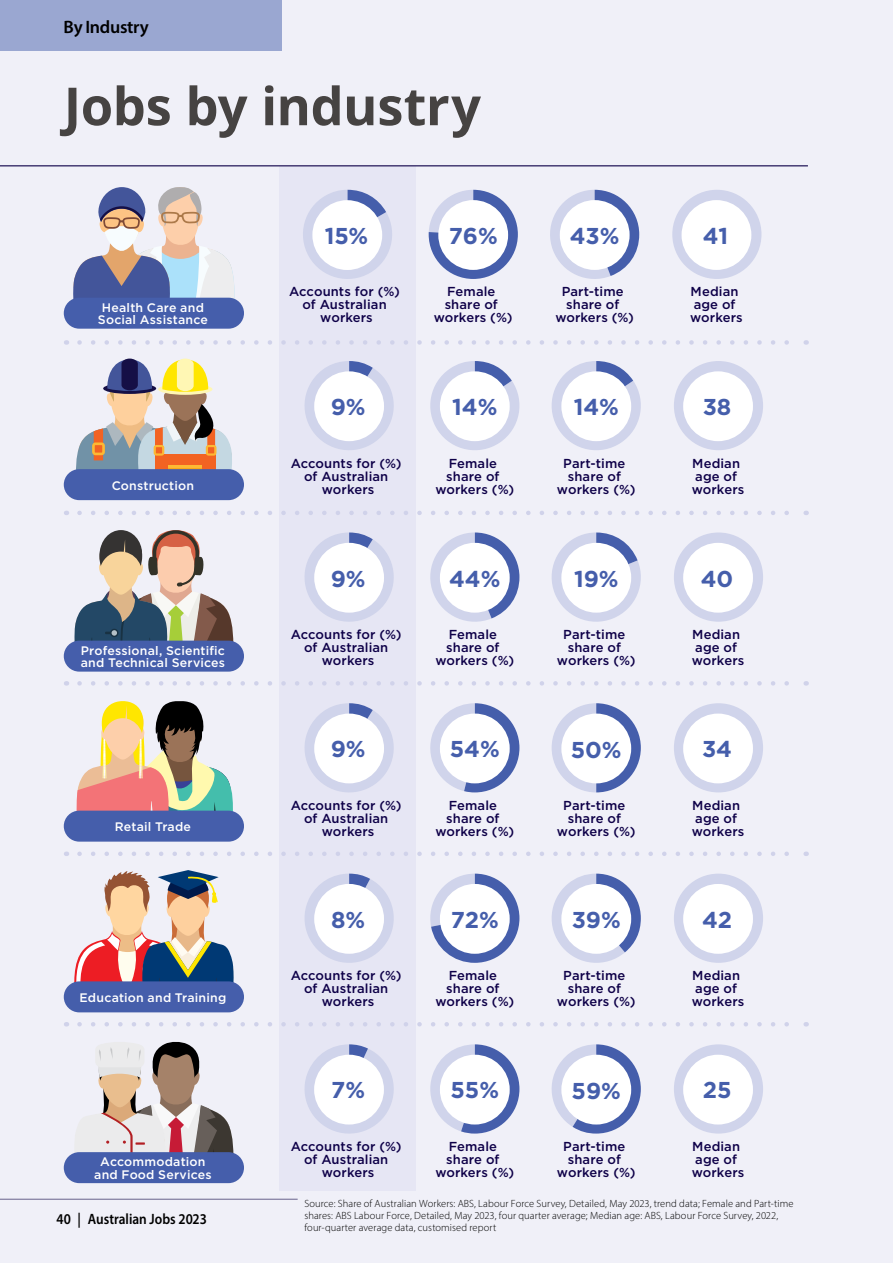
<style>
.page{position:relative;width:893px;height:1263px;background:#f0f0f8}
.page>*{position:absolute;margin:0;border:0;box-sizing:border-box;transform-origin:0 0}
.t1{font:700 52.5px "Open Sans";letter-spacing:-.01em;color:#464342}
.t2{font:700 22.95px "Gotham";color:#455eab}
.t3{font:600 18px "Myriad Pro";letter-spacing:-.015em;color:#000}
.t4{font:600 15px "Myriad Pro";color:#000;scale:.89 1}
.t5{font:500 13.05px/13px "Gotham";letter-spacing:.01em;color:#0e0048;text-align:center}
.Infographic_sub_header{font:500 12.3px/12.3px "Gotham";letter-spacing:.015em;color:#fff;text-align:center}
.Footnote{font:300 10.5px/12px "Myriad Pro";letter-spacing:.005em;color:#000}
</style>
<div class="page">
<hr style="left:0;top:1199px;width:298px;height:1px;background:#67628c">
<div style="left:0;top:0;width:281px;height:51px;background:#9aa7d1"></div>
<div style="left:280px;top:166px;width:136px;height:1025px;background:#e6e6f4"></div>
<svg style="left:73px;top:187px;width:162px;height:112px"></svg>
<div style="left:64px;top:298px;width:180px;height:31px;background:#455eab;border-radius:15px"></div>
<svg style="left:79px;top:340px;width:710px;height:5px"></svg>
<svg style="left:79px;top:511px;width:710px;height:4px"></svg>
<svg style="left:79px;top:681px;width:710px;height:5px"></svg>
<svg style="left:79px;top:851px;width:710px;height:5px"></svg>
<svg style="left:79px;top:1022px;width:710px;height:4px"></svg>
<svg style="left:303px;top:190px;width:89px;height:89px"></svg>
<div style="left:312px;top:200px;width:70px;height:70px;background:#fff;border-radius:50%"></div>
<svg style="left:429px;top:190px;width:38px;height:38px"></svg>
<svg style="left:429px;top:190px;width:89px;height:89px;background:#697dbb"></svg>
<div style="left:438px;top:200px;width:70px;height:70px;background:#fff;border-radius:50%"></div>
<svg style="left:550px;top:190px;width:89px;height:89px"></svg>
<div style="left:560px;top:200px;width:70px;height:70px;background:#fff;border-radius:50%"></div>
<div style="left:672px;top:190px;width:89px;height:89px;background:#d0d4eb;border-radius:45px"></div>
<div style="left:682px;top:200px;width:69px;height:70px;background:#fff;border-radius:50%"></div>
<svg style="left:75px;top:359px;width:159px;height:111px"></svg>
<div style="left:64px;top:469px;width:180px;height:31px;background:#455eab;border-radius:15px"></div>
<svg style="left:304px;top:361px;width:90px;height:89px"></svg>
<div style="left:314px;top:371px;width:70px;height:70px;background:#fff;border-radius:50%"></div>
<svg style="left:430px;top:361px;width:90px;height:89px"></svg>
<div style="left:440px;top:371px;width:70px;height:70px;background:#fff;border-radius:50%"></div>
<svg style="left:551px;top:361px;width:90px;height:89px"></svg>
<div style="left:561px;top:371px;width:70px;height:70px;background:#fff;border-radius:50%"></div>
<div style="left:674px;top:361px;width:89px;height:89px;background:#d0d4eb;border-radius:45px"></div>
<div style="left:683px;top:371px;width:70px;height:70px;background:#fff;border-radius:50%"></div>
<svg style="left:72px;top:530px;width:162px;height:113px"></svg>
<div style="left:64px;top:641px;width:180px;height:31px;background:#455eab;border-radius:15px"></div>
<svg style="left:304px;top:532px;width:90px;height:90px"></svg>
<div style="left:314px;top:543px;width:70px;height:70px;background:#fff;border-radius:50%"></div>
<svg style="left:430px;top:532px;width:89px;height:90px"></svg>
<div style="left:440px;top:543px;width:70px;height:70px;background:#fff;border-radius:50%"></div>
<svg style="left:551px;top:532px;width:90px;height:90px"></svg>
<div style="left:561px;top:543px;width:70px;height:70px;background:#fff;border-radius:50%"></div>
<div style="left:674px;top:532px;width:89px;height:90px;background:#d0d4eb;border-radius:45px"></div>
<div style="left:683px;top:543px;width:70px;height:70px;background:#fff;border-radius:50%"></div>
<svg style="left:76px;top:701px;width:158px;height:111px"></svg>
<div style="left:64px;top:811px;width:180px;height:31px;background:#455eab;border-radius:15px"></div>
<svg style="left:304px;top:703px;width:90px;height:90px"></svg>
<div style="left:314px;top:713px;width:70px;height:70px;background:#fff;border-radius:50%"></div>
<svg style="left:430px;top:703px;width:89px;height:89px"></svg>
<div style="left:440px;top:713px;width:70px;height:70px;background:#fff;border-radius:50%"></div>
<svg style="left:552px;top:703px;width:89px;height:89px"></svg>
<div style="left:561px;top:713px;width:70px;height:70px;background:#fff;border-radius:50%"></div>
<div style="left:674px;top:703px;width:89px;height:89px;background:#d0d4eb;border-radius:45px"></div>
<div style="left:683px;top:713px;width:70px;height:70px;background:#fff;border-radius:50%"></div>
<svg style="left:74px;top:870px;width:160px;height:112px"></svg>
<div style="left:64px;top:981px;width:180px;height:31px;background:#455eab;border-radius:15px"></div>
<svg style="left:305px;top:874px;width:89px;height:89px"></svg>
<div style="left:314px;top:884px;width:70px;height:70px;background:#fff;border-radius:50%"></div>
<svg style="left:430px;top:874px;width:89px;height:89px"></svg>
<div style="left:440px;top:884px;width:70px;height:70px;background:#fff;border-radius:50%"></div>
<svg style="left:551px;top:874px;width:90px;height:89px"></svg>
<div style="left:561px;top:884px;width:70px;height:70px;background:#fff;border-radius:50%"></div>
<div style="left:674px;top:874px;width:89px;height:89px;background:#d0d4eb;border-radius:45px"></div>
<div style="left:683px;top:884px;width:70px;height:70px;background:#fff;border-radius:50%"></div>
<svg style="left:74px;top:1041px;width:160px;height:112px"></svg>
<div style="left:64px;top:1152px;width:180px;height:31px;background:#455eab;border-radius:15px"></div>
<svg style="left:304px;top:1044px;width:90px;height:90px"></svg>
<div style="left:314px;top:1055px;width:70px;height:69px;background:#fff;border-radius:50%"></div>
<svg style="left:430px;top:1044px;width:89px;height:89px"></svg>
<div style="left:440px;top:1055px;width:70px;height:69px;background:#fff;border-radius:50%"></div>
<svg style="left:551px;top:1044px;width:90px;height:89px"></svg>
<div style="left:561px;top:1055px;width:70px;height:69px;background:#fff;border-radius:50%"></div>
<div style="left:674px;top:1044px;width:89px;height:89px;background:#d0d4eb;border-radius:45px"></div>
<div style="left:683px;top:1055px;width:70px;height:69px;background:#fff;border-radius:50%"></div>
<hr style="left:0;top:165px;width:808px;height:1px;background:#0e0048">
<h3 class="t3" style="left:64px;top:16px;width:87px">By Industry</h3>
<h2 class="t1" style="left:64px;top:69px;width:419px">Jobs by industry</h2>
<p class="t2" style="left:325px;top:220px;width:45px">15%</p>
<p class="t2" style="left:449px;top:220px;width:51px">76%</p>
<p class="t2" style="left:570px;top:220px;width:51px">43%</p>
<p class="t2" style="left:703px;top:220px;width:27px">41</p>
<p class="Infographic_sub_header" style="left:98px;top:301px;width:112px">Health Care and<br>Social Assistance</p>
<p class="t5" style="left:289px;top:285px;width:112px">Accounts for (%) of Australian workers</p>
<p class="t5" style="left:434px;top:285px;width:80px">Female share of workers (%)</p>
<p class="t5" style="left:555px;top:285px;width:80px">Part-time share of workers (%)</p>
<p class="t5" style="left:690px;top:285px;width:54px;text-align:left">Median age of workers</p>
<p class="t2" style="left:331px;top:392px;width:36px">9%</p>
<p class="t2" style="left:452px;top:392px;width:47px">14%</p>
<p class="t2" style="left:574px;top:392px;width:47px">14%</p>
<p class="t2" style="left:703px;top:392px;width:30px">38</p>
<p class="Infographic_sub_header" style="left:112px;top:479px;width:84px">Construction</p>
<p class="t5" style="left:291px;top:456px;width:112px">Accounts for (%) of Australian workers</p>
<p class="t5" style="left:435px;top:456px;width:80px">Female share of workers (%)</p>
<p class="t5" style="left:557px;top:456px;width:80px">Part-time share of workers (%)</p>
<p class="t5" style="left:692px;top:456px;width:54px;text-align:left">Median age of workers</p>
<p class="t2" style="left:331px;top:563px;width:36px">9%</p>
<p class="t2" style="left:449px;top:563px;width:53px">44%</p>
<p class="t2" style="left:574px;top:563px;width:46px">19%</p>
<p class="t2" style="left:701px;top:563px;width:34px">40</p>
<p class="Infographic_sub_header" style="left:81px;top:644px;width:146px;text-align:left">Professional, Scientific and Technical Services</p>
<p class="t5" style="left:291px;top:628px;width:112px">Accounts for (%) of Australian workers</p>
<p class="t5" style="left:435px;top:628px;width:80px">Female share of workers (%)</p>
<p class="t5" style="left:557px;top:628px;width:80px">Part-time share of workers (%)</p>
<p class="t5" style="left:692px;top:628px;width:54px;text-align:left">Median age of workers</p>
<p class="t2" style="left:331px;top:734px;width:36px">9%</p>
<p class="t2" style="left:450px;top:734px;width:51px">54%</p>
<p class="t2" style="left:571px;top:734px;width:52px">50%</p>
<p class="t2" style="left:702px;top:734px;width:32px">34</p>
<p class="Infographic_sub_header" style="left:115px;top:820px;width:78px">Retail Trade</p>
<p class="t5" style="left:291px;top:799px;width:112px">Accounts for (%) of Australian workers</p>
<p class="t5" style="left:435px;top:799px;width:80px">Female share of workers (%)</p>
<p class="t5" style="left:557px;top:799px;width:80px">Part-time share of workers (%)</p>
<p class="t5" style="left:692px;top:799px;width:54px;text-align:left">Median age of workers</p>
<p class="t2" style="left:331px;top:904px;width:36px">8%</p>
<p class="t2" style="left:451px;top:904px;width:50px">72%</p>
<p class="t2" style="left:572px;top:904px;width:51px">39%</p>
<p class="t2" style="left:702px;top:904px;width:32px">42</p>
<p class="Infographic_sub_header" style="left:80px;top:991px;width:148px">Education and Training</p>
<p class="t5" style="left:291px;top:969px;width:112px">Accounts for (%) of Australian workers</p>
<p class="t5" style="left:435px;top:969px;width:80px">Female share of workers (%)</p>
<p class="t5" style="left:557px;top:969px;width:80px">Part-time share of workers (%)</p>
<p class="t5" style="left:692px;top:969px;width:54px;text-align:left">Median age of workers</p>
<p class="t2" style="left:331px;top:1075px;width:35px">7%</p>
<p class="t2" style="left:451px;top:1075px;width:50px">55%</p>
<p class="t2" style="left:572px;top:1075px;width:51px">59%</p>
<p class="t2" style="left:703px;top:1075px;width:30px">25</p>
<p class="Infographic_sub_header" style="left:94px;top:1156px;width:119px">Accommodation and Food Services</p>
<p class="t5" style="left:291px;top:1140px;width:112px">Accounts for (%) of Australian workers</p>
<p class="t5" style="left:435px;top:1140px;width:80px">Female share of workers (%)</p>
<p class="t5" style="left:557px;top:1140px;width:80px">Part-time share of workers (%)</p>
<p class="t5" style="left:692px;top:1140px;width:54px;text-align:left">Median age of workers</p>
<p class="t4" style="left:56px;top:1209px;width:171px">40 | Australian Jobs 2023</p>
<p class="Footnote" style="left:304px;top:1197px;width:491px">Source: Share of Australian Workers: ABS, Labour Force Survey, Detailed, May 2023, trend data; Female and Part-time shares: ABS Labour Force, Detailed, May 2023, four quarter average; Median age: ABS, Labour Force Survey, 2022, four-quarter average data, customised report</p>
</div>
